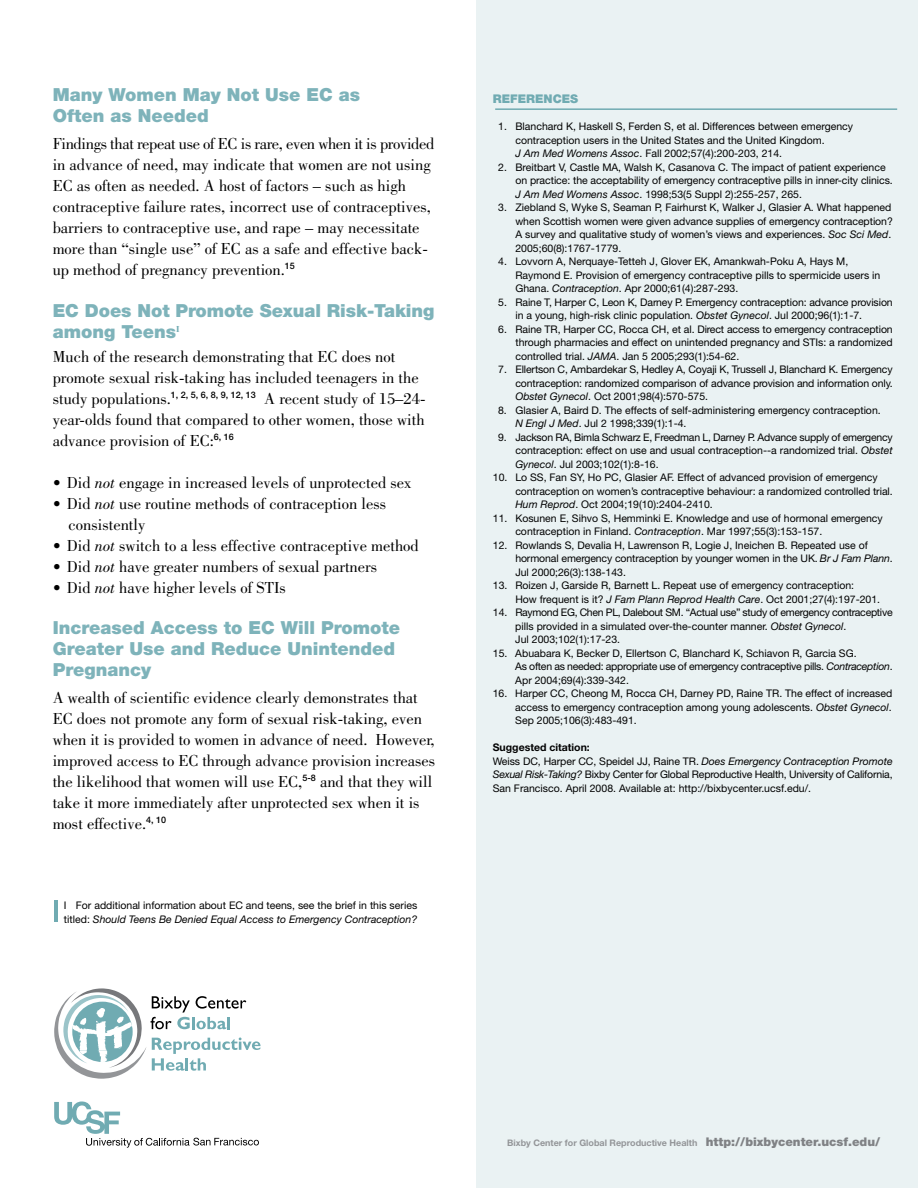
<style>
.page{position:relative;width:918px;height:1188px;background:#fff}
.page>*{position:absolute;margin:0;border:0;box-sizing:border-box;transform-origin:0 0}
.t1{font:900 18px/21px "Helvetica Neue";color:#7eb3ba}
.t2{font:16.5px/21px "Bodoni";color:#000}
.t3{font:900 12px "Helvetica Neue";color:#70abb2}
.t4{font:10.5px/13.5px "Helvetica Neue";color:#000}
.t5{font:10.5px/13.5px "Helvetica Neue";letter-spacing:-.025em;color:#000}
.t6{font:700 9px "Helvetica Neue";color:#939598}
.s1{font-style:italic}
.s2{font-weight:700}
.s3{font-weight:900;font-size:12px;color:#808285}
</style>
<div class="page">
<div style="left:476px;top:0;width:442px;height:1188px;background:#eaf2f3"></div>
<hr style="left:54px;top:900px;width:4px;height:22px;background:#70abb2">
<hr style="left:495px;top:108px;width:402px;height:2px;background:#70abb2">
<svg style="left:54px;top:1101px;width:205px;height:47px"></svg>
<svg style="left:54px;top:988px;width:207px;height:91px"></svg>
<h1 class="t1" style="left:53px;top:84px;width:309px">Many Women May Not Use EC as<br>Often as Needed</h1>
<p class="t2" style="left:53px;top:133px;width:383px">Findings that repeat use of EC is rare, even when it is provided in advance of need, may indicate that women are not using EC as often as needed. A host of factors – such as high contraceptive failure rates, incorrect use of contraceptives, barriers to contraceptive use, and rape – may necessitate more than “single use” of EC as a safe and effective back&shy;up method of pregnancy prevention.<sup>15</sup></p>
<h1 class="t1" style="left:53px;top:300px;width:383px">EC Does Not Promote Sexual Risk-Taking among Teens<sup>I</sup></h1>
<p class="t2" style="left:53px;top:346px;width:374px">Much of the research demonstrating that EC does not promote sexual risk-taking has included teenagers in the study populations.<sup>1,</sup> <sup>2,</sup> <sup>5,</sup> <sup>6,</sup> <sup>8,</sup> <sup>9,</sup> <sup>12,</sup> <sup>13</sup> A recent study of 15–24- year-olds found that compared to other women, those with advance provision of EC:<sup>6,</sup> <sup>16</sup></p>
<h2 class="t2" style="left:53px;top:472px;width:360px">• Did <span class="s1">not</span> engage in increased levels of unprotected sex</h2>
<h2 class="t2" style="left:68px;top:493px;width:319px;text-indent:-16px">• Did <span class="s1">not</span> use routine methods of contraception less consistently</h2>
<h2 class="t2" style="left:53px;top:535px;width:368px">• Did <span class="s1">not</span> switch to a less effective contraceptive method</h2>
<h2 class="t2" style="left:53px;top:556px;width:326px">• Did <span class="s1">not</span> have greater numbers of sexual partners</h2>
<h2 class="t2" style="left:53px;top:577px;width:235px">• Did <span class="s1">not</span> have higher levels of STIs</h2>
<h1 class="t1" style="left:53px;top:617px;width:349px">Increased Access to EC Will Promote<br>Greater Use and Reduce Unintended<br>Pregnancy</h1>
<p class="t2" style="left:53px;top:687px;width:384px">A wealth of scientific evidence clearly demonstrates that EC does not promote any form of sexual risk-taking, even when it is provided to women in advance of need. However, improved access to EC through advance provision increases the likelihood that women will use EC,<sup>5-8</sup> and that they will take it more immediately after unprotected sex when it is most effective.<sup>4,</sup> <sup>10</sup></p>
<p class="t4" style="left:64px;top:898px;width:355px">I For additional information about EC and teens, see the brief in this series titled: <span class="s1">Should Teens Be Denied Equal Access to Emergency Contraception?</span></p>
<p class="t3" style="left:493px;top:92px;width:87px">REFERENCES</p>
<p class="t4" style="left:515px;top:119px;width:339px;text-indent:-17px">1. Blanchard K, Haskell S, Ferden S, et al. Differences between emergency contraception users in the United States and the United Kingdom.<br><span class="s1">J Am Med Womens Assoc</span>. Fall 2002;57(4):200-203, 214.</p>
<p class="t4" style="left:515px;top:160px;width:379px;text-indent:-17px">2. Breitbart V, Castle MA, Walsh K, Casanova C. The impact of patient experience on practice: the acceptability of emergency contraceptive pills in inner-city clinics.<br><span class="s1">J Am Med Womens Assoc</span>. 1998;53(5 Suppl 2):255-257, 265.</p>
<p class="t4" style="left:515px;top:200px;width:379px;text-indent:-17px">3. Ziebland S, Wyke S, Seaman P, Fairhurst K, Walker J, Glasier A. What happened when Scottish women were given advance supplies of emergency contraception?<br>A survey and qualitative study of women’s views and experiences. <span class="s1">Soc Sci Med</span>.<br>2005;60(8):1767-1779.</p>
<p class="t4" style="left:515px;top:254px;width:366px;text-indent:-17px">4. Lovvorn A, Nerquaye-Tetteh J, Glover EK, Amankwah-Poku A, Hays M,<br>Raymond E. Provision of emergency contraceptive pills to spermicide users in<br>Ghana. <span class="s1">Contraception</span>. Apr 2000;61(4):287-293.</p>
<p class="t4" style="left:515px;top:295px;width:379px;text-indent:-17px">5. Raine T, Harper C, Leon K, Darney P. Emergency contraception: advance provision in a young, high-risk clinic population. <span class="s1">Obstet Gynecol</span>. Jul 2000;96(1):1-7.</p>
<p class="t4" style="left:515px;top:322px;width:379px;text-align:justify;text-indent:-17px">6. Raine TR, Harper CC, Rocca CH, et al. Direct access to emergency contraception through pharmacies and effect on unintended pregnancy and STIs: a randomized controlled trial. <span class="s1">JAMA</span>. Jan 5 2005;293(1):54-62.</p>
<p class="t4" style="left:515px;top:362px;width:379px;text-align:justify;text-indent:-17px">7. Ellertson C, Ambardekar S, Hedley A, Coyaji K, Trussell J, Blanchard K. Emergency contraception: randomized comparison of advance provision and information only.<br><span class="s1">Obstet Gynecol</span>. Oct 2001;98(4):570-575.</p>
<p class="t4" style="left:515px;top:403px;width:367px;text-indent:-17px">8. Glasier A, Baird D. The effects of self-administering emergency contraception.<br><span class="s1">N Engl J Med</span>. Jul 2 1998;339(1):1-4.</p>
<p class="t4" style="left:515px;top:430px;width:379px;text-align:justify;text-indent:-17px">9. Jackson RA, Bimla Schwarz E, Freedman L, Darney P. Advance supply of emergency contraception: effect on use and usual contraception--a randomized trial. <span class="s1">Obstet Gynecol</span>. Jul 2003;102(1):8-16.</p>
<p class="t4" style="left:515px;top:470px;width:379px;text-indent:-22px">10. Lo SS, Fan SY, Ho PC, Glasier AF. Effect of advanced provision of emergency contraception on women’s contraceptive behaviour: a randomized controlled trial.<br><span class="s1">Hum Reprod</span>. Oct 2004;19(10):2404-2410.</p>
<p class="t4" style="left:515px;top:511px;width:369px;text-indent:-23px">11. Kosunen E, Sihvo S, Hemminki E. Knowledge and use of hormonal emergency contraception in Finland. <span class="s1">Contraception</span>. Mar 1997;55(3):153-157.</p>
<p class="t4" style="left:515px;top:538px;width:379px;text-indent:-23px">12. Rowlands S, Devalia H, Lawrenson R, Logie J, Ineichen B. Repeated use of hormonal emergency contraception by younger women in the UK. <span class="s1">Br J Fam Plann</span>.<br>Jul 2000;26(3):138-143.</p>
<p class="t4" style="left:515px;top:578px;width:366px;text-indent:-23px">13. Roizen J, Garside R, Barnett L. Repeat use of emergency contraception:<br>How frequent is it? <span class="s1">J Fam Plann Reprod Health Care</span>. Oct 2001;27(4):197-201.</p>
<p class="t5" style="left:515px;top:606px;width:379px;text-indent:-22px">14. Raymond EG, Chen PL, Dalebout SM. “Actual use” study of emergency contraceptive pills provided in a simulated over-the-counter manner. <span class="s1">Obstet Gynecol</span>.<br>Jul 2003;102(1):17-23.</p>
<p class="t4" style="left:515px;top:646px;width:379px;text-indent:-22px">15. Abuabara K, Becker D, Ellertson C, Blanchard K, Schiavon R, Garcia SG.<br>As often as needed: appropriate use of emergency contraceptive pills. <span class="s1">Contraception</span>.<br>Apr 2004;69(4):339-342.</p>
<p class="t4" style="left:515px;top:687px;width:379px;text-align:justify;text-indent:-22px">16. Harper CC, Cheong M, Rocca CH, Darney PD, Raine TR. The effect of increased access to emergency contraception among young adolescents. <span class="s1">Obstet Gynecol</span>.<br>Sep 2005;106(3):483-491.</p>
<p class="t4" style="left:493px;top:741px;width:401px"><span class="s2">Suggested citation:<br></span>Weiss DC, Harper CC, Speidel JJ, Raine TR. <span class="s1">Does Emergency Contraception Promote Sexual Risk-Taking?</span> Bixby Center for Global Reproductive Health, University of California, San Francisco. April 2008. Available at: http://bixbycenter.ucsf.edu/.</p>
<p class="t6" style="left:507px;top:1137px;width:374px">Bixby Center for Global Reproductive Health <span class="s3">http://bixbycenter.ucsf.edu/</span></p>
</div>
